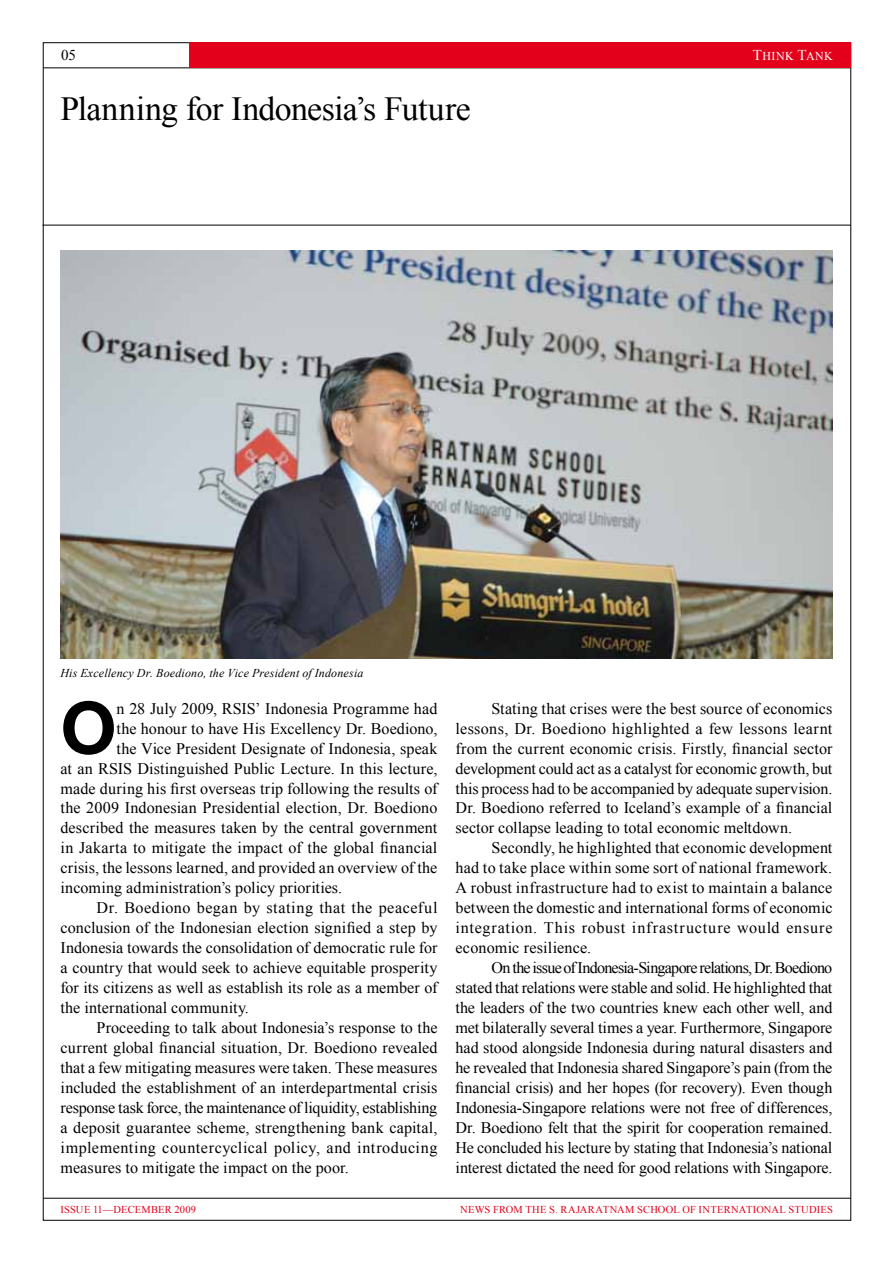
<style>
.page{position:relative;width:893px;height:1263px;background:#fff}
.page>*{position:absolute;margin:0;border:0;box-sizing:border-box;transform-origin:0 0}
.t1{font:700 72.15px "Helvetica Neue";color:#000}
.t2{font:33.75px "Times New Roman";letter-spacing:-.02em;color:#000}
.t3{font:16.2px/20px "Times New Roman";letter-spacing:.005em;color:#000;text-align:justify}
.t4{font:16.2px "Times New Roman";letter-spacing:.035em;color:#000}
.t5{font:15px "Times New Roman";color:#000}
.t6{font:italic 12px "Times New Roman";letter-spacing:.015em;color:#000}
.t7{font:12px "Times New Roman";color:#fff}
.t8{font:10.5px "Times New Roman";letter-spacing:.01em;color:#e2001a}
.t9{font:10.5px "Times New Roman";letter-spacing:.03em;color:#e2001a}
.s1{font-size:15px}
</style>
<div class="page">
<hr style="left:43px;top:1198px;width:808px;height:1px;background:#000">
<hr style="left:43px;top:68px;width:808px;height:1px;background:#000">
<svg style="left:189px;top:43px;width:1px;height:25px"></svg>
<div style="left:190px;top:43px;width:661px;height:25px;background:#e2001a"></div>
<img style="left:61px;top:250px;width:771px;height:409px">
<hr style="left:43px;top:225px;width:808px;height:1px;background:#000">
<p class="t5" style="left:61px;top:45px;width:16px">05</p>
<p class="t7" style="left:753px;top:48px;width:19px"><span class="s1">T</span>HINK</p>
<p class="t7" style="left:797px;top:48px;width:19px"><span class="s1">T</span>ANK</p>
<h2 class="t2" style="left:61px;top:86px;width:412px">Planning for Indonesia’s Future</h2>
<p class="t6" style="left:61px;top:664px;width:304px">His Excellency Dr. Boediono, the Vice President of Indonesia</p>
<h1 class="t1" style="left:61px;top:683px;width:58px">O</h1>
<p class="t3" style="left:117px;top:698px;width:322px">n 28 July 2009, RSIS’ Indonesia Programme had</p>
<p class="t3" style="left:117px;top:718px;width:322px">the honour to have His Excellency Dr. Boediono,</p>
<p class="t3" style="left:117px;top:738px;width:322px">the Vice President Designate of Indonesia, speak</p>
<p class="t3" style="left:61px;top:758px;width:378px">at an RSIS Distinguished Public Lecture. In this lecture,</p>
<p class="t3" style="left:61px;top:778px;width:378px">made during his first overseas trip following the results of</p>
<p class="t3" style="left:61px;top:798px;width:378px">the 2009 Indonesian Presidential election, Dr. Boediono</p>
<p class="t3" style="left:61px;top:818px;width:378px">described the measures taken by the central government</p>
<p class="t3" style="left:61px;top:838px;width:378px">in Jakarta to mitigate the impact of the global financial</p>
<p class="t3" style="left:61px;top:858px;width:378px">crisis, the lessons learned, and provided an overview of the</p>
<p class="t3" style="left:61px;top:878px;width:283px">incoming administration’s policy priorities.</p>
<p class="t4" style="left:97px;top:897px;width:342px">Dr. Boediono began by stating that the peaceful</p>
<p class="t3" style="left:61px;top:918px;width:378px">conclusion of the Indonesian election signified a step by</p>
<p class="t3" style="left:61px;top:938px;width:378px">Indonesia towards the consolidation of democratic rule for</p>
<p class="t3" style="left:61px;top:958px;width:378px">a country that would seek to achieve equitable prosperity</p>
<p class="t3" style="left:61px;top:978px;width:378px">for its citizens as well as establish its role as a member of</p>
<p class="t3" style="left:61px;top:998px;width:190px">the international community.</p>
<p class="t3" style="left:97px;top:1017px;width:342px">Proceeding to talk about Indonesia’s response to the</p>
<p class="t3" style="left:61px;top:1037px;width:378px">current global financial situation, Dr. Boediono revealed</p>
<p class="t3" style="left:61px;top:1057px;width:378px">that a few mitigating measures were taken. These measures</p>
<p class="t3" style="left:61px;top:1077px;width:378px">included the establishment of an interdepartmental crisis</p>
<p class="t3" style="left:61px;top:1097px;width:378px">response task force, the maintenance of liquidity, establishing</p>
<p class="t3" style="left:61px;top:1117px;width:378px">a deposit guarantee scheme, strengthening bank capital,</p>
<p class="t4" style="left:61px;top:1137px;width:378px">implementing countercyclical policy, and introducing</p>
<p class="t3" style="left:61px;top:1157px;width:290px">measures to mitigate the impact on the poor.</p>
<p class="t3" style="left:455px;top:698px;width:378px;text-indent:36px">Stating that crises were the best source of economics lessons, Dr. Boediono highlighted a few lessons learnt from the current economic crisis. Firstly, financial sector development could act as a catalyst for economic growth, but this process had to be accompanied by adequate supervision.<br>Dr. Boediono referred to Iceland’s example of a financial sector collapse leading to total economic meltdown.</p>
<p class="t3" style="left:455px;top:838px;width:378px;text-indent:36px">Secondly, he highlighted that economic development had to take place within some sort of national framework.<br>A robust infrastructure had to exist to maintain a balance between the domestic and international forms of economic integration. This robust infrastructure would ensure economic resilience.</p>
<p class="t3" style="left:455px;top:958px;width:378px;text-indent:36px">On the issue of Indonesia-Singapore relations, Dr. Boediono stated that relations were stable and solid. He highlighted that the leaders of the two countries knew each other well, and met bilaterally several times a year. Furthermore, Singapore had stood alongside Indonesia during natural disasters and he revealed that Indonesia shared Singapore’s pain (from the financial crisis) and her hopes (for recovery). Even though Indonesia-Singapore relations were not free of differences, Dr. Boediono felt that the spirit for cooperation remained.<br>He concluded his lecture by stating that Indonesia’s national interest dictated the need for good relations with Singapore.</p>
<p class="t8" style="left:61px;top:1202px;width:11px">Issu</p>
<p class="t8" style="left:84px;top:1202px;width:114px">e 11—DECEMBER 2009</p>
<p class="t8" style="left:460px;top:1202px;width:9px">News</p>
<p class="t9" style="left:493px;top:1202px;width:225px">from the S. Rajaratnam School of Inter</p>
<p class="t8" style="left:731px;top:1202px;width:72px">nat ional Stud</p>
<p class="t8" style="left:817px;top:1202px;width:11px">ies</p>
</div>
